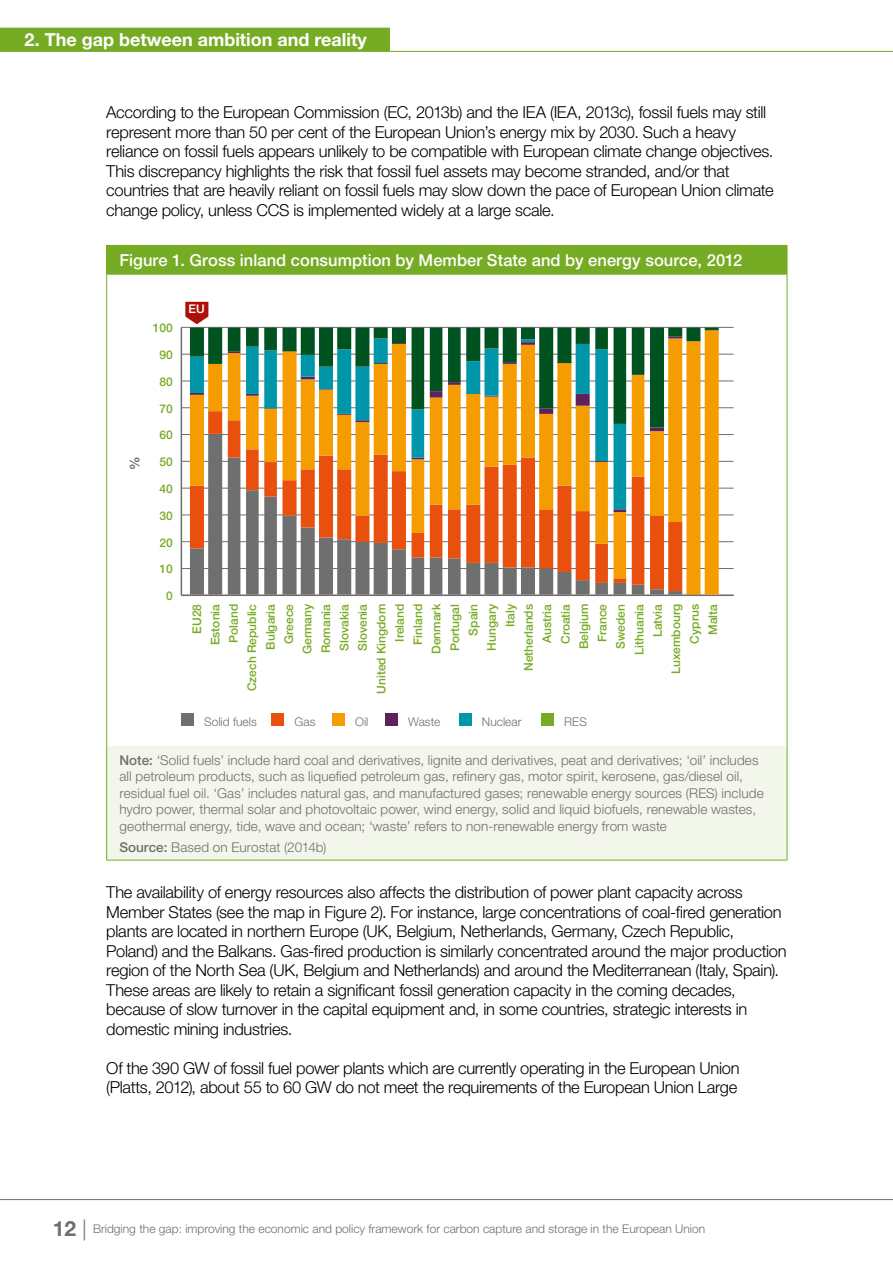
<style>
.page{position:relative;width:893px;height:1263px;background:#fff}
.page>*{position:absolute;margin:0;border:0;box-sizing:border-box;transform-origin:0 0}
.t1{font:700 18px "Helvetica Neue LT Pro";color:#fff}
.t2{font:300 16.5px/19.5px "Helvetica Neue LT Pro";letter-spacing:-.015em;color:#000}
.t3{font:500 16.5px "Helvetica Neue LT Pro";letter-spacing:.005em;color:#fff}
.t4{font:300 13.5px/16.5px "Helvetica Neue LT Pro";letter-spacing:.01em;color:#706f6f}
.t5{font:700 13.5px "Helvetica Neue LT Pro";color:#706f6f}
.t6{font:500 12px/18.5px "Helvetica Neue LT Pro";color:#76ab24}
.t7{font:300 12px "Helvetica Neue LT Pro";color:#706f6f}
.t8{font:500 12px "Helvetica Neue LT Pro";color:#fff}
.s1{font-weight:500}
.s2{font-weight:700;font-size:21px}
.s3{font-size:21px}
</style>
<div class="page">
<hr style="left:0;top:1199px;width:893px;height:1px;background:#706f6f">
<hr style="left:0;top:51px;width:893px;height:1px;background:#76ab24">
<div style="left:0;top:28px;width:390px;height:23px;background:#76ab24"></div>
<div style="left:107px;top:245px;width:680px;height:29px;background:#76ab24"></div>
<div style="left:107px;top:747px;width:680px;height:113px;background:#f3f6eb"></div>
<hr style="left:106px;top:245px;width:681px;height:1px;background:#76ab24">
<svg style="left:106px;top:246px;width:1px;height:28px"></svg>
<svg style="left:787px;top:246px;width:1px;height:28px"></svg>
<hr style="left:106px;top:274px;width:681px;height:1px;background:#76ab24">
<hr style="left:106px;top:275px;width:1px;height:472px;background:#76ab24">
<hr style="left:787px;top:275px;width:1px;height:472px;background:#76ab24">
<hr style="left:107px;top:746px;width:680px;height:1px;background:#f3f6eb">
<hr style="left:106px;top:747px;width:1px;height:113px;background:#76ab24">
<hr style="left:787px;top:747px;width:1px;height:113px;background:#76ab24">
<hr style="left:106px;top:860px;width:681px;height:1px;background:#76ab24">
<svg style="left:185px;top:302px;width:23px;height:22px"></svg>
<hr style="left:181px;top:327px;width:1px;height:268px;background:#706f6f">
<hr style="left:181px;top:594px;width:553px;height:2px;background:#706f6f">
<hr style="left:181px;top:568px;width:553px;height:1px;background:#706f6f">
<hr style="left:181px;top:541px;width:553px;height:1px;background:#706f6f">
<hr style="left:181px;top:514px;width:553px;height:1px;background:#706f6f">
<hr style="left:181px;top:488px;width:553px;height:1px;background:#706f6f">
<hr style="left:181px;top:461px;width:553px;height:1px;background:#706f6f">
<hr style="left:181px;top:434px;width:553px;height:1px;background:#706f6f">
<hr style="left:181px;top:407px;width:553px;height:1px;background:#706f6f">
<hr style="left:181px;top:381px;width:553px;height:1px;background:#706f6f">
<hr style="left:181px;top:354px;width:553px;height:1px;background:#706f6f">
<hr style="left:181px;top:327px;width:553px;height:1px;background:#706f6f">
<svg style="left:190px;top:427px;width:529px;height:168px"></svg>
<svg style="left:190px;top:427px;width:492px;height:85px"></svg>
<svg style="left:190px;top:427px;width:436px;height:82px"></svg>
<svg style="left:190px;top:328px;width:529px;height:99px"></svg>
<div style="left:181px;top:713px;width:13px;height:13px;background:#706f6f"></div>
<div style="left:272px;top:713px;width:12px;height:13px;background:#e9500e"></div>
<div style="left:332px;top:713px;width:13px;height:13px;background:#f59c00"></div>
<div style="left:385px;top:713px;width:13px;height:13px;background:#60215b"></div>
<div style="left:459px;top:713px;width:13px;height:13px;background:#0096a9"></div>
<div style="left:541px;top:713px;width:13px;height:13px;background:#76ab24"></div>
<p class="t1" style="left:25px;top:28px;width:344px">2. The gap between ambition and reality</p>
<p class="t2" style="left:106px;top:102px;width:669px">According to the European Commission (EC, 2013b) and the IEA (IEA, 2013c), fossil fuels may still represent more than 50 per cent of the European Union’s energy mix by 2030. Such a heavy reliance on fossil fuels appears unlikely to be compatible with European climate change objectives.<br>This discrepancy highlights the risk that fossil fuel assets may become stranded, and/or that countries that are heavily reliant on fossil fuels may slow down the pace of European Union climate change policy, unless CCS is implemented widely at a large scale.</p>
<p class="t3" style="left:119px;top:250px;width:624px">Figure 1. Gross inland consumption by Member State and by energy source, 2012</p>
<p class="t5" style="left:126px;top:470px;width:15px;rotate:-90deg">%</p>
<p class="t6" style="left:153px;top:319px;width:22px">100</p>
<p class="t6" style="left:159px;top:345px;width:15px">90</p>
<p class="t6" style="left:159px;top:372px;width:15px">80</p>
<p class="t6" style="left:159px;top:399px;width:15px">70</p>
<p class="t6" style="left:159px;top:426px;width:15px">60</p>
<p class="t6" style="left:159px;top:453px;width:15px">50</p>
<p class="t6" style="left:159px;top:479px;width:15px">40</p>
<p class="t6" style="left:159px;top:506px;width:15px">30</p>
<p class="t6" style="left:159px;top:533px;width:15px">20</p>
<p class="t6" style="left:159px;top:560px;width:15px">10</p>
<p class="t6" style="left:166px;top:587px;width:8px">0</p>
<p class="t8" style="left:189px;top:302px;width:18px">EU</p>
<p class="t6" style="left:187px;top:634px;width:31px;rotate:-90deg">EU28</p>
<p class="t6" style="left:206px;top:645px;width:43px;rotate:-90deg">Estonia<br>Poland</p>
<p class="t6" style="left:261px;top:650px;width:47px;rotate:-90deg">Bulgaria</p>
<p class="t6" style="left:280px;top:644px;width:41px;rotate:-90deg">Greece</p>
<p class="t6" style="left:243px;top:691px;width:89px;rotate:-90deg">Czech Republic</p>
<p class="t6" style="left:298px;top:654px;width:52px;text-align:justify;rotate:-90deg">Germany Romania Slovakia Slovenia</p>
<p class="t6" style="left:372px;top:694px;width:91px;rotate:-90deg">United Kingdom</p>
<p class="t6" style="left:390px;top:645px;width:42px;rotate:-90deg">Ireland<br>Finland</p>
<p class="t6" style="left:427px;top:654px;width:52px;rotate:-90deg">Denmark<br>Portugal</p>
<p class="t6" style="left:482px;top:651px;width:48px;rotate:-90deg">Hungary</p>
<p class="t6" style="left:501px;top:627px;width:25px;rotate:-90deg">Italy</p>
<p class="t6" style="left:519px;top:671px;width:69px;rotate:-90deg">Netherlands</p>
<p class="t6" style="left:464px;top:636px;width:33px;rotate:-90deg">Spain</p>
<p class="t6" style="left:538px;top:644px;width:42px;rotate:-90deg">Austria<br>Croatia</p>
<p class="t6" style="left:593px;top:642px;width:40px;rotate:-90deg">France</p>
<p class="t6" style="left:574px;top:649px;width:47px;rotate:-90deg">Belgium</p>
<p class="t6" style="left:611px;top:649px;width:46px;rotate:-90deg">Sweden</p>
<p class="t7" style="left:204px;top:714px;width:54px">Solid fuels</p>
<p class="t7" style="left:295px;top:714px;width:22px">Gas</p>
<p class="t7" style="left:355px;top:714px;width:15px">Oil</p>
<p class="t7" style="left:408px;top:714px;width:34px">Waste</p>
<p class="t7" style="left:482px;top:714px;width:41px">Nuclear</p>
<p class="t7" style="left:564px;top:714px;width:24px">RES</p>
<p class="t6" style="left:630px;top:655px;width:52px;rotate:-90deg">Lithuania</p>
<p class="t6" style="left:648px;top:637px;width:35px;rotate:-90deg">Latvia</p>
<p class="t6" style="left:703px;top:635px;width:32px;rotate:-90deg">Malta</p>
<p class="t6" style="left:685px;top:644px;width:41px;rotate:-90deg">Cyprus</p>
<p class="t6" style="left:667px;top:674px;width:72px;rotate:-90deg">Luxembourg</p>
<p class="t4" style="left:119px;top:751px;width:646px"><span class="s1">Note:</span> ‘Solid fuels’ include hard coal and derivatives, lignite and derivatives, peat and derivatives; ‘oil’ includes all petroleum products, such as liquefied petroleum gas, refinery gas, motor spirit, kerosene, gas/diesel oil, residual fuel oil. ‘Gas’ includes natural gas, and manufactured gases; renewable energy sources (RES) include hydro power, thermal solar and photovoltaic power, wind energy, solid and liquid biofuels, renewable wastes, geothermal energy, tide, wave and ocean; ‘waste’ refers to non-renewable energy from waste</p>
<p class="t4" style="left:119px;top:838px;width:209px"><span class="s1">Source:</span> Based on Eurostat (2014b)</p>
<p class="t2" style="left:106px;top:882px;width:682px">The availability of energy resources also affects the distribution of power plant capacity across Member States (see the map in Figure 2). For instance, large concentrations of coal-fired generation plants are located in northern Europe (UK, Belgium, Netherlands, Germany, Czech Republic, Poland) and the Balkans. Gas-fired production is similarly concentrated around the major production region of the North Sea (UK, Belgium and Netherlands) and around the Mediterranean (Italy, Spain).<br>These areas are likely to retain a significant fossil generation capacity in the coming decades, because of slow turnover in the capital equipment and, in some countries, strategic interests in domestic mining industries.</p>
<p class="t2" style="left:106px;top:1058px;width:635px">Of the 390 GW of fossil fuel power plants which are currently operating in the European Union (Platts, 2012), about 55 to 60 GW do not meet the requirements of the European Union Large</p>
<p class="t7" style="left:53px;top:1221px;width:654px"><span class="s2">12</span> <span class="s3">|</span> Bridging the gap: improving the economic and policy framework for carbon capture and storage in the European Union</p>
</div>
